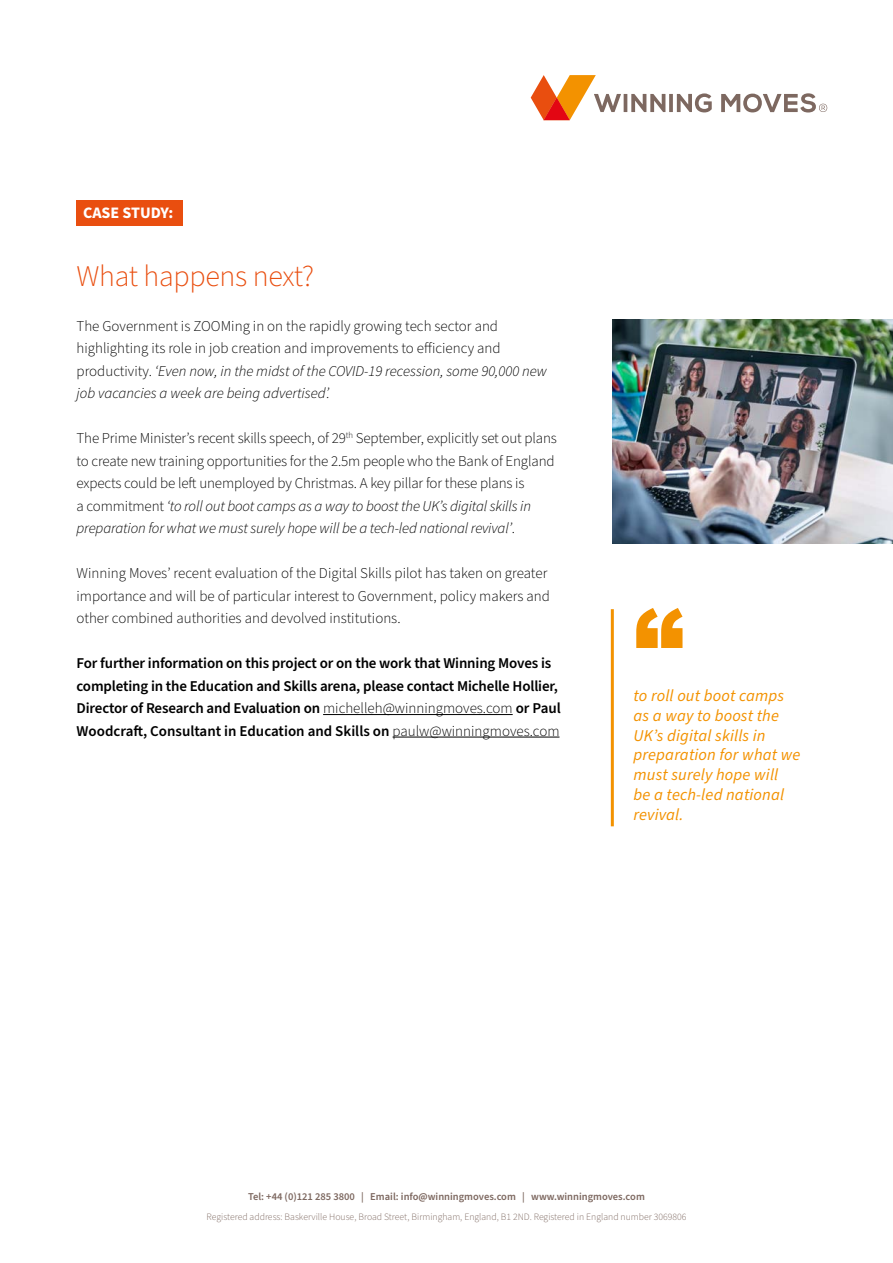
<style>
.page{position:relative;width:893px;height:1263px;background:#fff}
.page>*{position:absolute;margin:0;border:0;box-sizing:border-box;transform-origin:0 0}
.t1{font:900 100.5px "Arial";color:#f39200}
.t2{font:300 30px "Source Sans Pro";letter-spacing:-.01em;color:#e94e0f}
.t3{font:italic 16.5px/19.8px "Source Sans Pro";letter-spacing:.01em;color:#f39200}
.t4{font:700 16.05px "Source Sans Pro";color:#fff}
.t5{font:300 15px/22.5px "Source Sans Pro";color:#000}
.t6{font:600 15px/22.5px "Source Sans Pro";letter-spacing:-.01em;color:#000}
.t7{font:600 10.5px "Source Sans Pro";color:#7d6860}
.t8{font:300 9.75px "Source Sans Pro";color:#7d6860}
.s1{font-style:italic}
.s2{font-weight:300}
</style>
<div class="page">
<div style="left:77px;top:200px;width:106px;height:25px;background:#e94e0f"></div>
<hr style="left:624px;top:94px;width:3px;height:18px;background:#7d6860">
<svg style="left:631px;top:94px;width:34px;height:18px"></svg>
<svg style="left:669px;top:94px;width:4px;height:18px"></svg>
<svg style="left:677px;top:93px;width:35px;height:19px"></svg>
<svg style="left:721px;top:93px;width:106px;height:19px"></svg>
<svg style="left:531px;top:75px;width:90px;height:45px"></svg>
<hr style="left:323px;top:714px;width:190px;height:1px;background:#000">
<hr style="left:393px;top:737px;width:166px;height:1px;background:#000">
<hr style="left:611px;top:609px;width:3px;height:217px;background:#f39200">
<img style="left:612px;top:320px;width:281px;height:224px">
<p class="t4" style="left:83px;top:202px;width:92px">CASE STUDY:</p>
<h2 class="t2" style="left:77px;top:256px;width:239px">What happens next?</h2>
<p class="t5" style="left:77px;top:315px;width:472px">The Government is ZOOMing in on the rapidly growing tech sector and highlighting its role in job creation and improvements to efficiency and productivity. <span class="s1">‘Even now, in the midst of the COVID-19 recession, some 90,000 new job vacancies a week are being advertised’.</span></p>
<p class="t5" style="left:77px;top:428px;width:482px">The Prime Minister’s recent skills speech, of 29<sup>th</sup> September, explicitly set out plans to create new training opportunities for the 2.5m people who the Bank of England expects could be left unemployed by Christmas. A key pillar for these plans is<br>a commitment <span class="s1">‘to roll out boot camps as a way to boost the UK’s digital skills in preparation for what we must surely hope will be a tech-led national revival’</span>.</p>
<p class="t5" style="left:77px;top:563px;width:475px">Winning Moves’ recent evaluation of the Digital Skills pilot has taken on greater importance and will be of particular interest to Government, policy makers and other combined authorities and devolved institutions.</p>
<p class="t6" style="left:77px;top:653px;width:486px">For further information on this project or on the work that Winning Moves is completing in the Education and Skills arena, please contact Michelle Hollier, Director of Research and Evaluation on <span class="s2">michelleh@winningmoves.com</span> or Paul Woodcraft, Consultant in Education and Skills on <span class="s2">paulw@winningmoves.com</span></p>
<h1 class="t1" style="left:634px;top:572px;width:52px">“</h1>
<p class="t3" style="left:634px;top:686px;width:168px">to roll out boot camps as a way to boost the<br>UK’s digital skills in preparation for what we must surely hope will<br>be a tech-led national revival.</p>
<p class="t7" style="left:248px;top:1190px;width:398px">Tel: +44 (0)121 285 3800 | Email: info@winningmoves.com | www.winningmoves.com</p>
<p class="t8" style="left:207px;top:1211px;width:481px">Registered address: Baskerville House, Broad Street, Birmingham, England, B1 2ND. Registered in England number 3069806</p>
</div>
